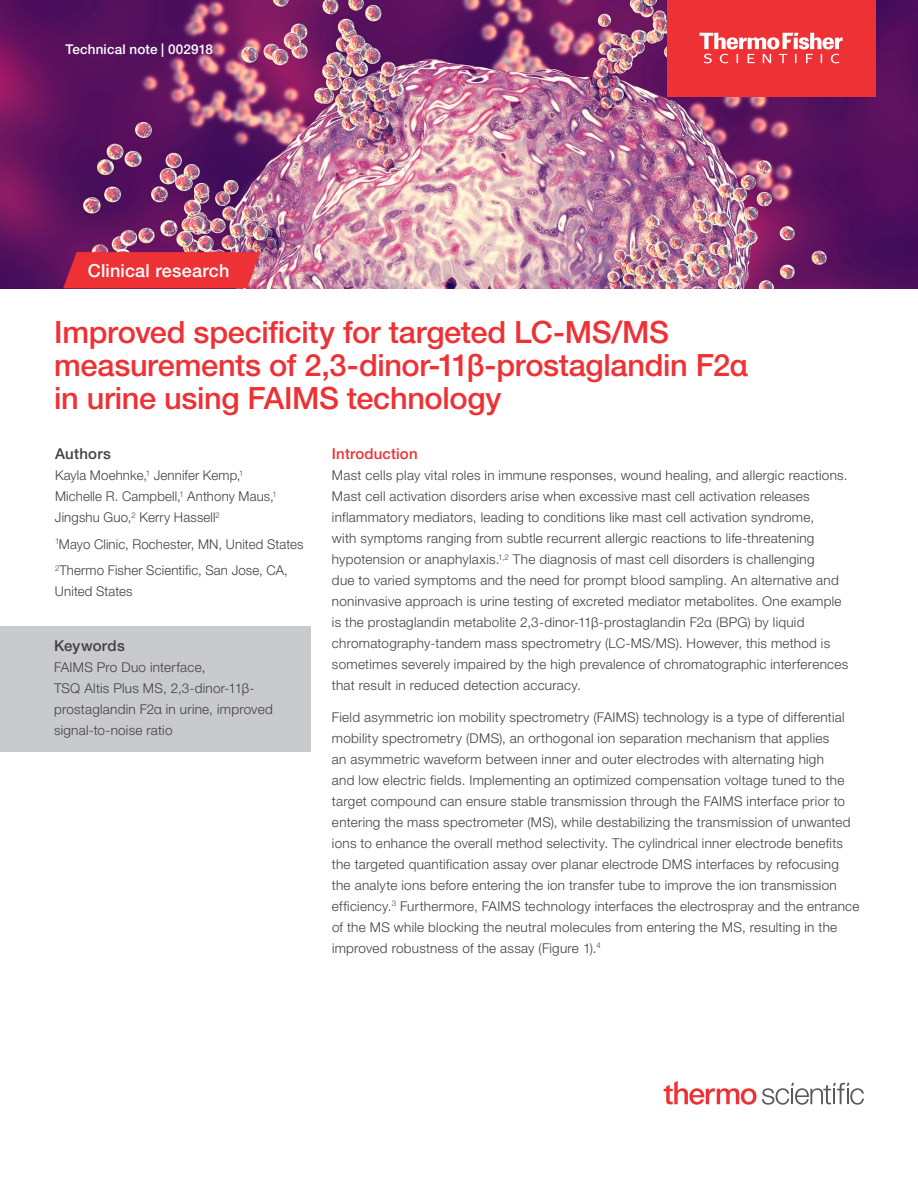
<style>
.page{position:relative;width:918px;height:1188px;background:#fff}
.page>*{position:absolute;margin:0;border:0;box-sizing:border-box;transform-origin:0 0}
.t1{font:500 30.75px/33px "Helvetica Neue LTW1 G";letter-spacing:-.01em;color:#ee3134}
.t2{font:500 18px "Helvetica Neue LTW1 G";letter-spacing:.01em;color:#fff}
.t3{font:500 15px "Helvetica Neue LTW1 G";letter-spacing:.02em;color:#414042}
.t4{font:500 15px "Helvetica Neue LTW1 G";letter-spacing:.01em;color:#ee3134}
.t5{font:300 13.5px/21px "Helvetica Neue LTW1 G";letter-spacing:.02em;color:#414042}
.t6{font:500 13.5px "Helvetica Neue LTW1 G";letter-spacing:.01em;color:#fff}
</style>
<div class="page">
<img style="left:0;top:0;width:918px;height:288px">
<svg style="left:664px;top:1081px;width:200px;height:24px"></svg>
<div style="left:0;top:626px;width:310px;height:126px;background:#c9cacc"></div>
<div style="left:667px;top:0;width:208px;height:96px;background:#ee3134"></div>
<svg style="left:700px;top:33px;width:143px;height:30px"></svg>
<svg style="left:63px;top:252px;width:198px;height:36px;background:#e73339"></svg>
<p class="t6" style="left:65px;top:41px;width:149px">Technical note | 002918</p>
<h2 class="t2" style="left:88px;top:259px;width:143px">Clinical research</h2>
<h1 class="t1" style="left:54px;top:316px;width:695px">Improved specificity for targeted LC-MS/MS measurements of 2,3-dinor-11β-prostaglandin F2α in urine using FAIMS technology</h1>
<p class="t3" style="left:55px;top:445px;width:58px">Authors</p>
<p class="t5" style="left:55px;top:465px;width:223px">Kayla Moehnke,<sup>1</sup> Jennifer Kemp,<sup>1<br></sup>Michelle R. Campbell,<sup>1</sup> Anthony Maus,<sup>1<br></sup>Jingshu Guo,<sup>2</sup> Kerry Hassell<sup>2</sup></p>
<p class="t5" style="left:55px;top:531px;width:250px;line-height:26.4px"><sup>1</sup>Mayo Clinic, Rochester, MN, United States<br><sup>2</sup>Thermo Fisher Scientific, San Jose, CA,</p>
<p class="t5" style="left:55px;top:581px;width:79px">United States</p>
<p class="t4" style="left:332px;top:445px;width:87px">Introduction</p>
<p class="t5" style="left:332px;top:465px;width:518px">Mast cells play vital roles in immune responses, wound healing, and allergic reactions.<br>Mast cell activation disorders arise when excessive mast cell activation releases inflammatory mediators, leading to conditions like mast cell activation syndrome,<br>with symptoms ranging from subtle recurrent allergic reactions to life-threatening hypotension or anaphylaxis.<sup>1,2</sup> The diagnosis of mast cell disorders is challenging<br>due to varied symptoms and the need for prompt blood sampling. An alternative and noninvasive approach is urine testing of excreted mediator metabolites. One example is the prostaglandin metabolite 2,3-dinor-11β-prostaglandin F2α (BPG) by liquid chromatography-tandem mass spectrometry (LC-MS/MS). However, this method is sometimes severely impaired by the high prevalence of chromatographic interferences that result in reduced detection accuracy.</p>
<p class="t5" style="left:332px;top:706px;width:529px">Field asymmetric ion mobility spectrometry (FAIMS) technology is a type of differential mobility spectrometry (DMS), an orthogonal ion separation mechanism that applies<br>an asymmetric waveform between inner and outer electrodes with alternating high<br>and low electric fields. Implementing an optimized compensation voltage tuned to the target compound can ensure stable transmission through the FAIMS interface prior to entering the mass spectrometer (MS), while destabilizing the transmission of unwanted ions to enhance the overall method selectivity. The cylindrical inner electrode benefits the targeted quantification assay over planar electrode DMS interfaces by refocusing the analyte ions before entering the ion transfer tube to improve the ion transmission efficiency.<sup>3</sup> Furthermore, FAIMS technology interfaces the electrospray and the entrance of the MS while blocking the neutral molecules from entering the MS, resulting in the improved robustness of the assay (Figure 1).<sup>4</sup></p>
<p class="t3" style="left:54px;top:636px;width:72px">Keywords</p>
<p class="t5" style="left:54px;top:656px;width:220px">FAIMS Pro Duo interface,<br>TSQ Altis Plus MS, 2,3-dinor-11β&shy;prostaglandin F2α in urine, improved signal-to-noise ratio</p>
</div>
